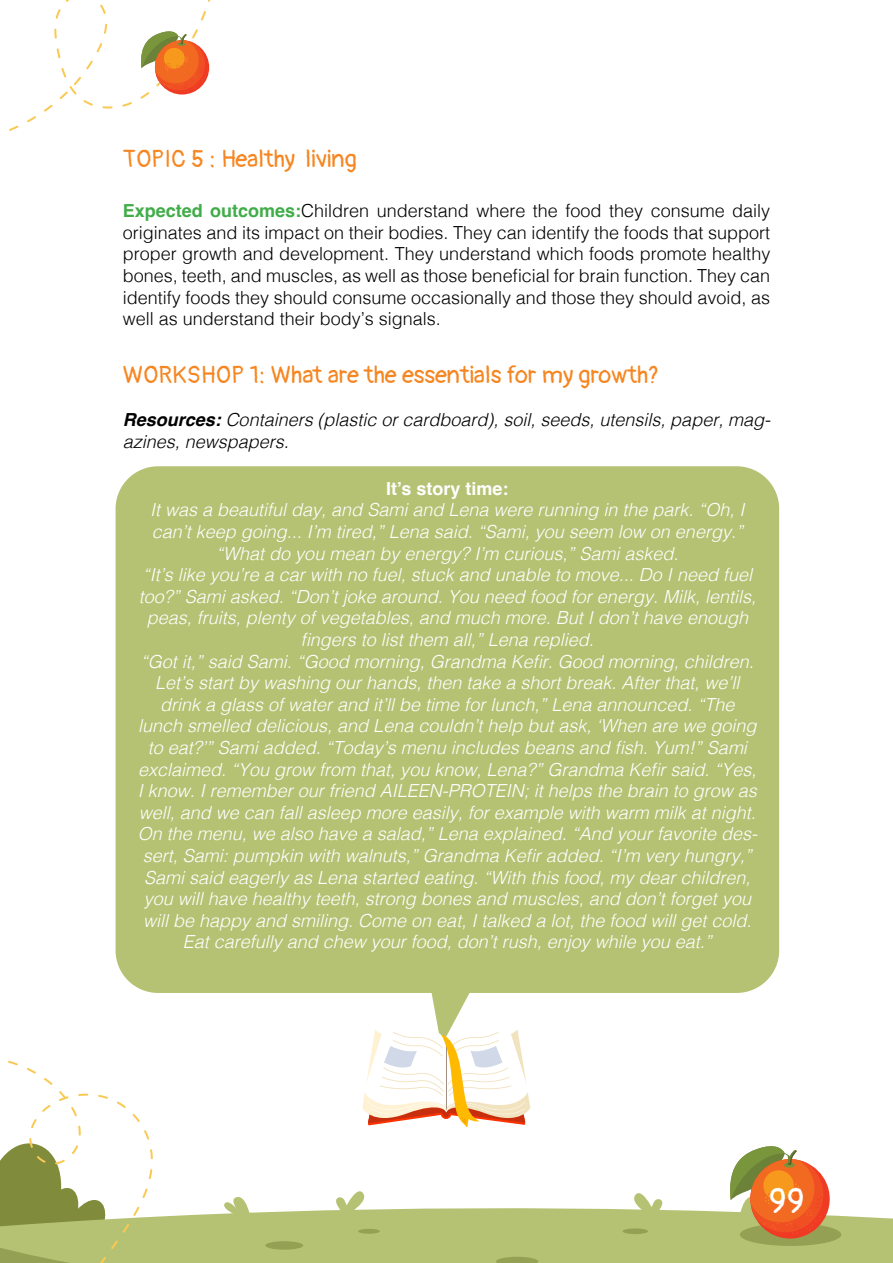
<style>
.page{position:relative;width:893px;height:1263px;background:#fff}
.page>*{position:absolute;margin:0;border:0;box-sizing:border-box;transform-origin:0 0}
.t1{font:34.95px "Pangolin";color:#fff}
.t2{font:24px "Pangolin";color:#f68621}
.t3{font:italic 300 18px/21.6px "Helvetica";color:#fff;text-align:center}
.t4{font:300 18px/21.6px "Helvetica";color:#000;text-align:justify}
.t5{font:italic 300 18px/21.6px "Helvetica";color:#000}
.t6{font:700 18px "Helvetica";color:#fff}
.s1{font-weight:700;color:#41ad49}
.s2{font-weight:700}
</style>
<div class="page">
<svg style="left:9px;top:0;width:202px;height:131px"></svg>
<div style="left:116px;top:466px;width:663px;height:527px;background:#b5c273;border-radius:43px"></div>
<svg style="left:0;top:972px;width:893px;height:291px"></svg>
<h2 class="t2" style="left:123px;top:136px;width:236px">TOPIC 5 : Healthy living</h2>
<p class="t4" style="left:123px;top:199px;width:649px"><span class="s1">Expected outcomes:</span>Children understand where the food they consume daily originates and its impact on their bodies. They can identify the foods that support proper growth and development. They understand which foods promote healthy bones, teeth, and muscles, as well as those beneficial for brain function. They can identify foods they should consume occasionally and those they should avoid, as well as understand their body’s signals.</p>
<h2 class="t2" style="left:123px;top:352px;width:538px">WORKSHOP 1: What are the essentials for my growth?</h2>
<p class="t5" style="left:123px;top:408px;width:649px"><span class="s2">Resources:</span> Containers (plastic or cardboard), soil, seeds, utensils, paper, mag&shy;azines, newspapers.</p>
<p class="t6" style="left:386px;top:477px;width:124px">It’s story time:</p>
<p class="t3" style="left:138px;top:498px;width:621px">It was a beautiful day, and Sami and Lena were running in the park. “Oh, I can’t keep going... I’m tired,” Lena said. “Sami, you seem low on energy.” “What do you mean by energy? I’m curious,” Sami asked.<br>“It’s like you’re a car with no fuel, stuck and unable to move... Do I need fuel too?” Sami asked. “Don’t joke around. You need food for energy. Milk, lentils, peas, fruits, plenty of vegetables, and much more. But I don’t have enough fingers to list them all,” Lena replied.<br>“Got it,” said Sami. “Good morning, Grandma Kefir. Good morning, children.<br>Let’s start by washing our hands, then take a short break. After that, we’ll drink a glass of water and it’ll be time for lunch,” Lena announced. “The lunch smelled delicious, and Lena couldn’t help but ask, ‘When are we going to eat?’” Sami added. “Today’s menu includes beans and fish. Yum!” Sami exclaimed. “You grow from that, you know, Lena?” Grandma Kefir said. “Yes, I know. I remember our friend AILEEN-PROTEIN; it helps the brain to grow as well, and we can fall asleep more easily, for example with warm milk at night.<br>On the menu, we also have a salad,” Lena explained. “And your favorite des&shy;sert, Sami: pumpkin with walnuts,” Grandma Kefir added. “I’m very hungry,” Sami said eagerly as Lena started eating. “With this food, my dear children, you will have healthy teeth, strong bones and muscles, and don’t forget you will be happy and smiling. Come on eat, I talked a lot, the food will get cold.<br>Eat carefully and chew your food, don’t rush, enjoy while you eat.”</p>
<h1 class="t1" style="left:769px;top:1169px;width:37px">99</h1>
</div>
